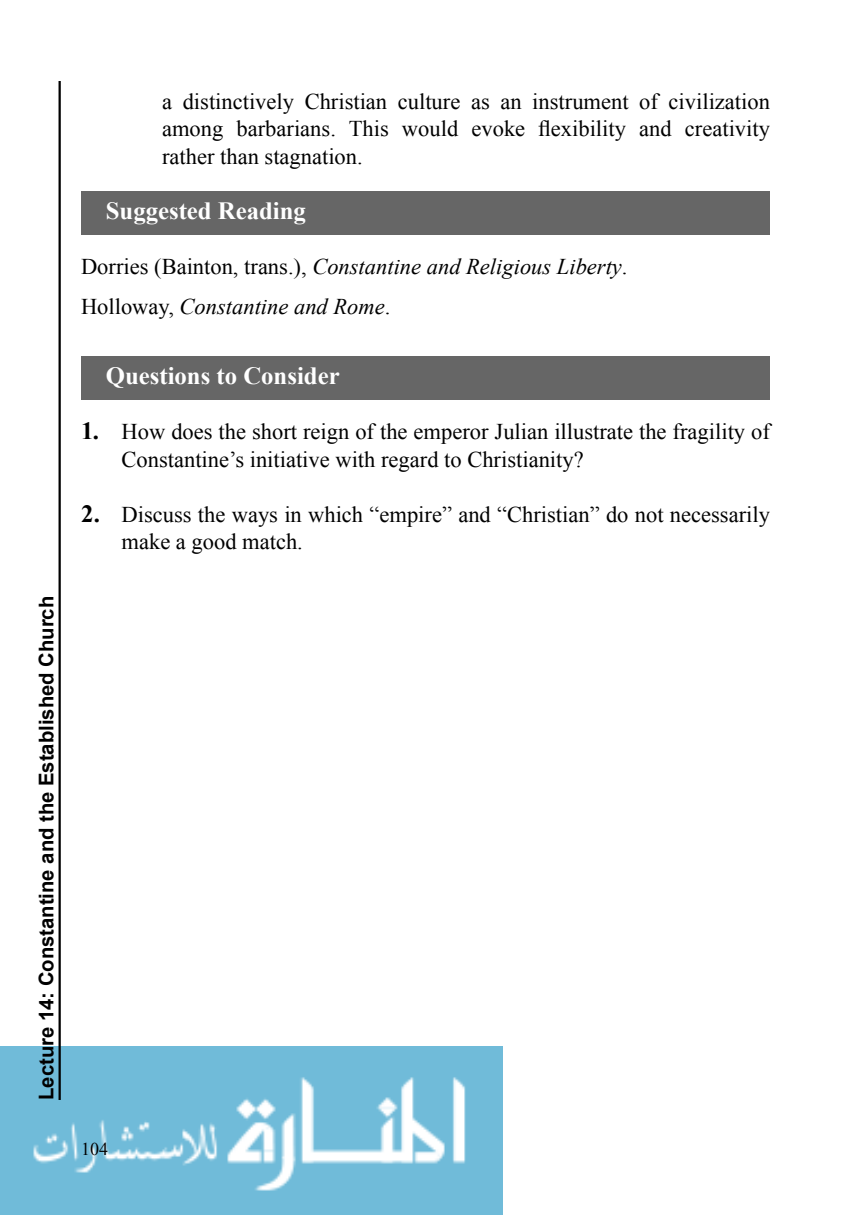
<style>
.page{position:relative;width:851px;height:1215px;background:#fff}
.page>*{position:absolute;margin:0;border:0;box-sizing:border-box;transform-origin:0 0}
.t1{font:700 24.75px "Times New Roman";color:#fff}
.t2{font:22.5px/27.4px "Times New Roman";color:#000}
.t3{font:italic 22.5px/40.5px "Times New Roman";color:#000}
.t4{font:700 20.25px "Arial";color:#000}
.t5{font:18px "Times New Roman";color:#000}
.s1{font-style:normal}
.s2{font-weight:700;font-size:24.75px}
</style>
<div class="page">
<img style="left:0;top:1046px;width:502px;height:169px">
<hr style="left:58px;top:81px;width:3px;height:1019px;background:#000">
<div style="left:81px;top:191px;width:689px;height:43px;background:#666"></div>
<div style="left:81px;top:356px;width:689px;height:44px;background:#666"></div>
<p class="t4" style="left:33px;top:1100px;width:506px;rotate:-90deg">Lecture 14: Constantine and the Established Church</p>
<p class="t2" style="left:162px;top:87px;width:609px;text-align:justify">a distinctively Christian culture as an instrument of civilization among barbarians. This would evoke flexibility and creativity rather than stagnation.</p>
<p class="t1" style="left:106px;top:193px;width:202px">Suggested Reading</p>
<p class="t3" style="left:81px;top:245px;width:548px"><span class="s1">Dorries (Bainton, trans.),</span> Constantine and Religious Liberty<span class="s1">.<br>Holloway,</span> Constantine and Rome<span class="s1">.</span></p>
<p class="t1" style="left:106px;top:359px;width:235px">Questions to Consider</p>
<p class="t2" style="left:122px;top:417px;width:649px;text-indent:-40px"><span class="s2">1.</span> How does the short reign of the emperor Julian illustrate the fragility of<br>Constantine’s initiative with regard to Christianity?</p>
<p class="t2" style="left:122px;top:500px;width:650px;text-indent:-40px"><span class="s2">2.</span> Discuss the ways in which “empire” and “Christian” do not necessarily make a good match.</p>
<p class="t5" style="left:81px;top:1137px;width:28px">104</p>
</div>
